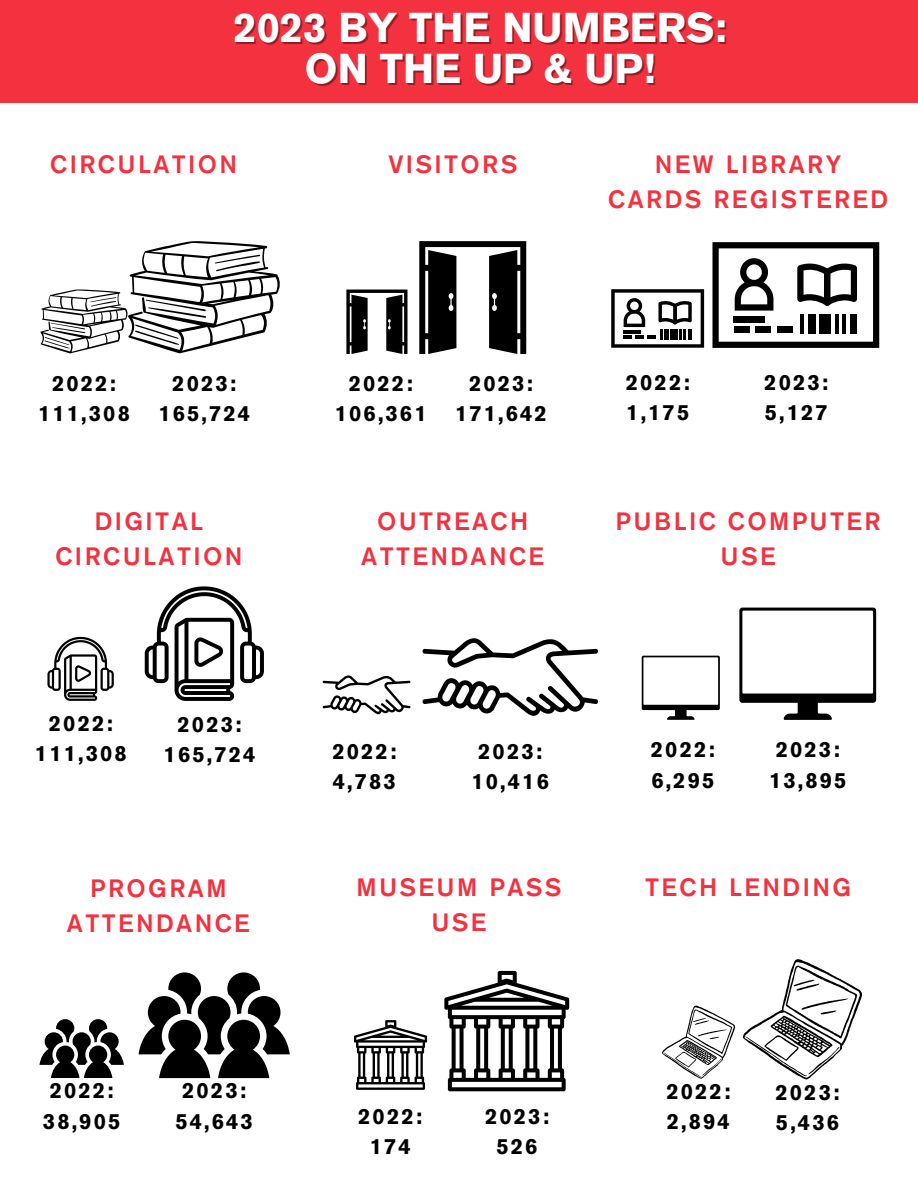
<style>
.page{position:relative;width:918px;height:1188px;background:#fff}
.page>*{position:absolute;margin:0;border:0;box-sizing:border-box;transform-origin:0 0}
.t1{font:700 41.4px "Akzidenz Grotesk Pro";color:#fff}
.t2{font:500 24.9px/34.8px "Akzidenz Grotesk Pro";letter-spacing:.095em;color:#f4313f;text-align:center}
.t3{font:700 21.9px "Akzidenz Grotesk Pro";letter-spacing:.095em;color:#000}
</style>
<div class="page">
<div style="left:0;top:0;width:918px;height:103px;background:#f4313f"></div>
<svg style="left:40px;top:241px;width:240px;height:112px"></svg>
<svg style="left:346px;top:290px;width:61px;height:64px"></svg>
<svg style="left:419px;top:241px;width:107px;height:113px"></svg>
<svg style="left:611px;top:289px;width:93px;height:59px"></svg>
<svg style="left:712px;top:242px;width:167px;height:106px"></svg>
<div style="left:734px;top:317px;width:31px;height:6px;background:#000"></div>
<div style="left:734px;top:326px;width:15px;height:6px;background:#000"></div>
<div style="left:756px;top:326px;width:15px;height:6px;background:#000"></div>
<div style="left:777px;top:326px;width:16px;height:6px;background:#000"></div>
<svg style="left:422px;top:638px;width:177px;height:78px"></svg>
<svg style="left:322px;top:675px;width:89px;height:39px"></svg>
<svg style="left:354px;top:1020px;width:73px;height:70px"></svg>
<svg style="left:444px;top:971px;width:125px;height:120px"></svg>
<svg style="left:642px;top:656px;width:78px;height:64px"></svg>
<svg style="left:739px;top:608px;width:137px;height:112px"></svg>
<svg style="left:39px;top:1019px;width:85px;height:59px"></svg>
<svg style="left:139px;top:972px;width:150px;height:106px"></svg>
<svg style="left:662px;top:1006px;width:73px;height:73px"></svg>
<svg style="left:743px;top:959px;width:119px;height:120px"></svg>
<svg style="left:47px;top:637px;width:67px;height:64px"></svg>
<svg style="left:145px;top:586px;width:119px;height:115px"></svg>
<p class="t1" style="left:233px;top:11px;width:495px">2023 BY THE NUMBERS:</p>
<p class="t1" style="left:305px;top:52px;width:352px">ON THE UP &amp; UP!</p>
<p class="t2" style="left:50px;top:149px;width:189px">CIRCULATION</p>
<p class="t3" style="left:52px;top:374px;width:65px">2022:</p>
<p class="t3" style="left:38px;top:405px;width:93px">111,308</p>
<p class="t3" style="left:172px;top:374px;width:65px">2023:</p>
<p class="t3" style="left:158px;top:405px;width:93px">165,724</p>
<p class="t2" style="left:55px;top:507px;width:189px">DIGITAL<br>CIRCULATION</p>
<p class="t3" style="left:49px;top:714px;width:65px">2022:</p>
<p class="t3" style="left:35px;top:745px;width:93px">111,308</p>
<p class="t3" style="left:178px;top:715px;width:65px">2023:</p>
<p class="t3" style="left:164px;top:746px;width:93px">165,724</p>
<p class="t2" style="left:67px;top:873px;width:185px">PROGRAM<br>ATTENDANCE</p>
<p class="t3" style="left:50px;top:1082px;width:65px">2022:</p>
<p class="t3" style="left:43px;top:1112px;width:79px">38,905</p>
<p class="t3" style="left:182px;top:1082px;width:65px">2023:</p>
<p class="t3" style="left:175px;top:1112px;width:79px">54,643</p>
<p class="t2" style="left:388px;top:149px;width:130px">VISITORS</p>
<p class="t2" style="left:608px;top:149px;width:281px">NEW LIBRARY<br>CARDS REGISTERED</p>
<p class="t3" style="left:349px;top:374px;width:65px">2022:</p>
<p class="t3" style="left:335px;top:405px;width:93px">106,361</p>
<p class="t3" style="left:469px;top:374px;width:65px">2023:</p>
<p class="t3" style="left:455px;top:405px;width:93px">171,642</p>
<p class="t2" style="left:361px;top:507px;width:185px">OUTREACH<br>ATTENDANCE</p>
<p class="t3" style="left:626px;top:373px;width:65px">2022:</p>
<p class="t3" style="left:626px;top:404px;width:65px">1,175</p>
<p class="t3" style="left:764px;top:373px;width:65px">2023:</p>
<p class="t3" style="left:765px;top:404px;width:65px">5,127</p>
<p class="t2" style="left:616px;top:507px;width:267px">PUBLIC COMPUTER<br>USE</p>
<p class="t3" style="left:332px;top:743px;width:65px">2022:</p>
<p class="t3" style="left:333px;top:773px;width:65px">4,783</p>
<p class="t3" style="left:478px;top:743px;width:65px">2023:</p>
<p class="t3" style="left:472px;top:773px;width:79px">10,416</p>
<p class="t2" style="left:356px;top:873px;width:207px">MUSEUM PASS<br>USE</p>
<p class="t3" style="left:358px;top:1107px;width:65px">2022:</p>
<p class="t3" style="left:370px;top:1138px;width:43px">174</p>
<p class="t3" style="left:485px;top:1107px;width:65px">2023:</p>
<p class="t3" style="left:497px;top:1138px;width:43px">526</p>
<p class="t3" style="left:651px;top:741px;width:65px">2022:</p>
<p class="t3" style="left:651px;top:771px;width:65px">6,295</p>
<p class="t3" style="left:776px;top:741px;width:65px">2023:</p>
<p class="t3" style="left:769px;top:771px;width:79px">13,895</p>
<p class="t2" style="left:645px;top:873px;width:207px">TECH LENDING</p>
<p class="t3" style="left:666px;top:1083px;width:65px">2022:</p>
<p class="t3" style="left:667px;top:1113px;width:65px">2,894</p>
<p class="t3" style="left:776px;top:1084px;width:65px">2023:</p>
<p class="t3" style="left:776px;top:1114px;width:65px">5,436</p>
</div>
